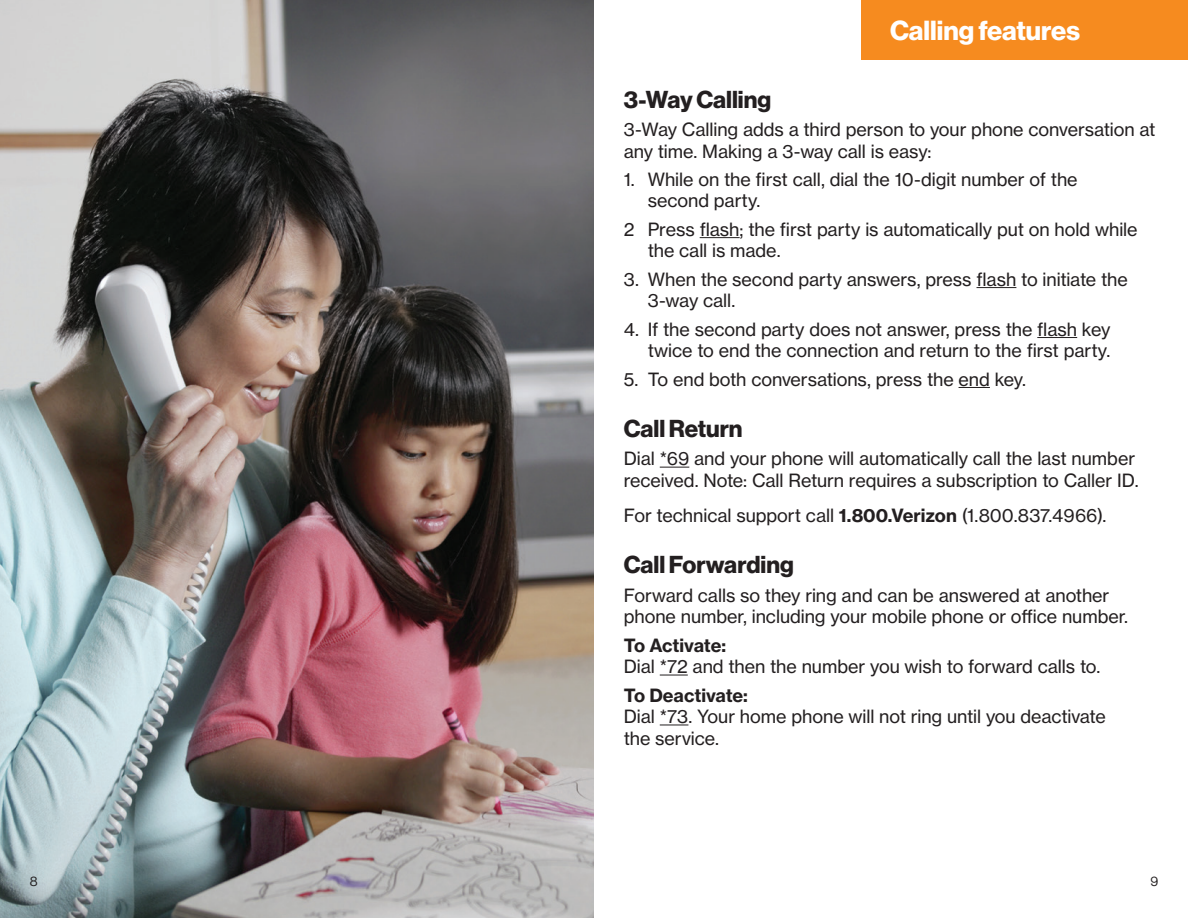
<style>
.page{position:relative;width:1188px;height:918px;background:#fff}
.page>*{position:absolute;margin:0;border:0;box-sizing:border-box;transform-origin:0 0}
.t1{font:27px "N Haas Grotesk DS Std 75 Bd";color:#fff}
.t2{font:24px "N Haas Grotesk DS Std 75 Bd";color:#231f20}
.t3{font:18px/21.6px "N Haas Grotesk TX Std 55 Rg";letter-spacing:-.005em;color:#231f20}
.t4{font:13.5px "N Haas Grotesk DS Std 55 Rg";color:#231f20}
.s1{font-family:"N Haas Grotesk TX Std 75 Bd"}
</style>
<div class="page">
<img style="left:0;top:0;width:594px;height:918px">
<div style="left:861px;top:0;width:327px;height:59px;background:#f68b1f"></div>
<hr style="left:700px;top:237px;width:40px;height:1px;background:#231f20">
<hr style="left:977px;top:287px;width:39px;height:1px;background:#231f20">
<hr style="left:1037px;top:337px;width:40px;height:1px;background:#231f20">
<hr style="left:959px;top:387px;width:31px;height:1px;background:#231f20">
<svg style="left:660px;top:467px;width:29px;height:1px"></svg>
<svg style="left:660px;top:675px;width:28px;height:1px"></svg>
<svg style="left:660px;top:725px;width:28px;height:1px"></svg>
<p class="t1" style="left:890px;top:15px;width:191px">Calling features</p>
<p class="t2" style="left:624px;top:85px;width:149px">3-Way Calling</p>
<p class="t3" style="left:624px;top:119px;width:533px">3-Way Calling adds a third person to your phone conversation at any time. Making a 3-way call is easy:</p>
<p class="t3" style="left:648px;top:168px;width:431px;text-indent:-24px">1. While on the first call, dial the 10-digit number of the second party.</p>
<p class="t3" style="left:648px;top:218px;width:491px;text-indent:-24px">2 Press flash; the first party is automatically put on hold while the call is made.</p>
<p class="t3" style="left:648px;top:268px;width:482px;text-indent:-24px">3. When the second party answers, press flash to initiate the<br>3-way call.</p>
<p class="t3" style="left:624px;top:318px;width:488px;text-align:right">4. If the second party does not answer, press the flash key twice to end the connection and return to the first party.</p>
<p class="t3" style="left:624px;top:368px;width:404px">5. To end both conversations, press the end key.</p>
<p class="t2" style="left:624px;top:415px;width:120px">Call Return</p>
<p class="t3" style="left:624px;top:448px;width:516px">Dial *69 and your phone will automatically call the last number received. Note: Call Return requires a subscription to Caller ID.</p>
<p class="t3" style="left:624px;top:505px;width:484px">For technical support call <span class="s1">1.800.Verizon</span> (1.800.837.4966).</p>
<p class="t2" style="left:624px;top:551px;width:172px">Call Forwarding</p>
<p class="t3" style="left:624px;top:584px;width:506px">Forward calls so they ring and can be answered at another phone number, including your mobile phone or office number.</p>
<p class="t3" style="left:624px;top:634px;width:478px"><span class="s1">To Activate:<br></span>Dial *72 and then the number you wish to forward calls to.</p>
<p class="t3" style="left:624px;top:684px;width:484px"><span class="s1">To Deactivate:<br></span>Dial *73. Your home phone will not ring until you deactivate the service.</p>
<p class="t4" style="left:30px;top:874px;width:9px">8</p>
<p class="t4" style="left:1150px;top:874px;width:9px">9</p>
</div>
